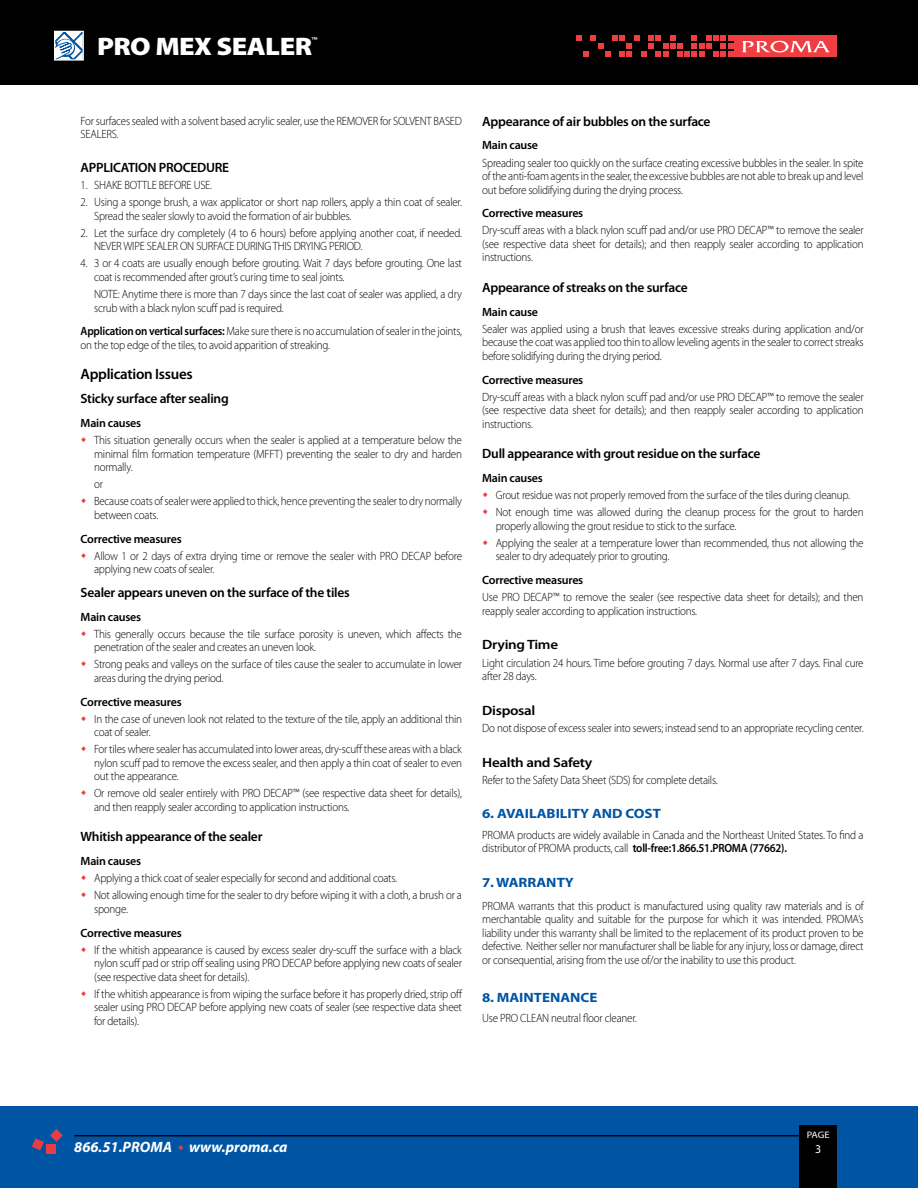
<style>
.page{position:relative;width:918px;height:1188px;background:#fff}
.page>*{position:absolute;margin:0;border:0;box-sizing:border-box;transform-origin:0 0}
.t1{font:900 25.35px "Myriad Pro";letter-spacing:-.02em;color:#fff;scale:1.11 1}
.t2{font:italic 700 15px "Myriad Pro";color:#fff}
.t3{font:600 15px "Myriad Pro";letter-spacing:-.02em;color:#000}
.t4{font:600 13.5px "Myriad Pro";letter-spacing:-.02em;color:#000}
.t5{font:700 13.5px "Myriad Pro";color:#0054a4;scale:1.11 1}
.t6{font:600 13.5px "Myriad Pro";letter-spacing:-.02em;color:#000;scale:1.11 1}
.t7{font:300 12px/13.5px "Myriad Pro";letter-spacing:-.02em;color:#000;scale:.92 1}
.t8{font:600 12px "Myriad Pro";letter-spacing:-.02em;color:#000}
.t9{font:12px "Myriad Pro";color:#fff}
.t10{font:9.45px "Myriad Pro";color:#fff;scale:1.11 1}
.t11{font:600 8.4px "Myriad Pro";color:#fff;scale:1.11 1}
.s1{font-weight:600}
</style>
<div class="page">
<div style="left:0;top:0;width:918px;height:84px;background:#000"></div>
<div style="left:0;top:1107px;width:918px;height:81px;background:#0054a4"></div>
<div style="left:799px;top:1125px;width:38px;height:63px;background:#000"></div>
<hr style="left:74px;top:1135px;width:725px;height:1px;background:#000">
<svg style="left:56px;top:33px;width:26px;height:26px"></svg>
<div style="left:54px;top:31px;width:30px;height:30px;border:1px solid #fff"></div>
<div style="left:735px;top:35px;width:102px;height:22px;background:#ef3e42"></div>
<svg style="left:576px;top:35px;width:157px;height:22px"></svg>
<svg style="left:742px;top:41px;width:88px;height:12px"></svg>
<div style="left:46px;top:1145px;width:9px;height:9px;background:#e93d42"></div>
<svg style="left:50px;top:1129px;width:13px;height:13px"></svg>
<svg style="left:32px;top:1138px;width:12px;height:12px"></svg>
<h1 class="t1" style="left:97px;top:30px;width:195px">PRO MEX SEALER</h1>
<p class="t11" style="left:312px;top:36px;width:7px">™</p>
<p class="t7" style="left:81px;top:114px;width:416px">For surfaces sealed with a solvent based acrylic sealer, use the REMOVER for SOLVENT BASED<br>SEALERS.</p>
<p class="t4" style="left:81px;top:160px;width:150px">APPLICATION PROCEDURE</p>
<p class="t7" style="left:81px;top:179px;width:144px">1. SHAKE BOTTLE BEFORE USE.</p>
<p class="t7" style="left:94px;top:196px;width:401px;text-indent:-14px">2. Using a sponge brush, a wax applicator or short nap rollers, apply a thin coat of sealer.<br>Spread the sealer slowly to avoid the formation of air bubbles.</p>
<p class="t7" style="left:94px;top:226px;width:401px;text-indent:-14px">2. Let the surface dry completely (4 to 6 hours) before applying another coat, if needed.<br>NEVER WIPE SEALER ON SURFACE DURING THIS DRYING PERIOD.</p>
<p class="t7" style="left:94px;top:257px;width:401px;text-indent:-14px">4. 3 or 4 coats are usually enough before grouting. Wait 7 days before grouting. One last coat is recommended after grout’s curing time to seal joints.</p>
<p class="t7" style="left:94px;top:287px;width:401px">NOTE: Anytime there is more than 7 days since the last coat of sealer was applied, a dry scrub with a black nylon scuff pad is required.</p>
<p class="t7" style="left:81px;top:325px;width:416px"><span class="s1">Application on vertical surfaces:</span> Make sure there is no accumulation of sealer in the joints, on the top edge of the tiles, to avoid apparition of streaking.</p>
<p class="t3" style="left:81px;top:366px;width:114px">Application Issues</p>
<p class="t4" style="left:81px;top:391px;width:150px">Sticky surface after sealing</p>
<p class="t8" style="left:81px;top:416px;width:62px">Main causes</p>
<p class="t7" style="left:94px;top:434px;width:401px;text-align:justify">This situation generally occurs when the sealer is applied at a temperature below the minimal film formation temperature (MFFT) preventing the sealer to dry and harden normally.</p>
<p class="t7" style="left:94px;top:476px;width:401px;line-height:17.1px">or<br>Because coats of sealer were applied to thick, hence preventing the sealer to dry normally</p>
<p class="t7" style="left:94px;top:508px;width:71px">between coats.</p>
<p class="t8" style="left:81px;top:532px;width:103px">Corrective measures</p>
<p class="t7" style="left:94px;top:549px;width:401px">Allow 1 or 2 days of extra drying time or remove the sealer with PRO DECAP before applying new coats of sealer.</p>
<p class="t4" style="left:81px;top:585px;width:271px">Sealer appears uneven on the surface of the tiles</p>
<p class="t8" style="left:81px;top:610px;width:62px">Main causes</p>
<p class="t7" style="left:94px;top:627px;width:401px">This generally occurs because the tile surface porosity is uneven, which affects the penetration of the sealer and creates an uneven look.</p>
<p class="t7" style="left:94px;top:658px;width:401px">Strong peaks and valleys on the surface of tiles cause the sealer to accumulate in lower areas during the drying period.</p>
<p class="t8" style="left:81px;top:695px;width:103px">Corrective measures</p>
<p class="t7" style="left:94px;top:712px;width:401px">In the case of uneven look not related to the texture of the tile, apply an additional thin coat of sealer.</p>
<p class="t7" style="left:94px;top:743px;width:401px;text-align:justify">For tiles where sealer has accumulated into lower areas, dry-scuff these areas with a black nylon scuff pad to remove the excess sealer, and then apply a thin coat of sealer to even out the appearance.</p>
<p class="t7" style="left:94px;top:787px;width:401px">Or remove old sealer entirely with PRO DECAP™ (see respective data sheet for details), and then reapply sealer according to application instructions.</p>
<p class="t4" style="left:81px;top:829px;width:183px">Whitish appearance of the sealer</p>
<p class="t8" style="left:81px;top:855px;width:62px">Main causes</p>
<p class="t7" style="left:94px;top:870px;width:401px;line-height:17.1px">Applying a thick coat of sealer especially for second and additional coats.<br>Not allowing enough time for the sealer to dry before wiping it with a cloth, a brush or a</p>
<p class="t7" style="left:94px;top:902px;width:38px">sponge.</p>
<p class="t8" style="left:81px;top:926px;width:103px">Corrective measures</p>
<p class="t7" style="left:94px;top:943px;width:401px;text-align:justify">If the whitish appearance is caused by excess sealer dry-scuff the surface with a black nylon scuff pad or strip off sealing using PRO DECAP before applying new coats of sealer (see respective data sheet for details).</p>
<p class="t7" style="left:94px;top:987px;width:402px;text-align:justify">If the whitish appearance is from wiping the surface before it has properly dried, strip off sealer using PRO DECAP before applying new coats of sealer (see respective data sheet for details).</p>
<p class="t4" style="left:482px;top:114px;width:230px">Appearance of air bubbles on the surface</p>
<p class="t8" style="left:482px;top:139px;width:57px">Main cause</p>
<p class="t7" style="left:482px;top:156px;width:416px;text-align:justify">Spreading sealer too quickly on the surface creating excessive bubbles in the sealer. In spite of the anti-foam agents in the sealer, the excessive bubbles are not able to break up and level out before solidifying during the drying process.</p>
<p class="t8" style="left:482px;top:207px;width:103px">Corrective measures</p>
<p class="t7" style="left:482px;top:224px;width:416px;text-align:justify">Dry-scuff areas with a black nylon scuff pad and/or use PRO DECAP™ to remove the sealer (see respective data sheet for details); and then reapply sealer according to application instructions.</p>
<p class="t4" style="left:482px;top:280px;width:207px">Appearance of streaks on the surface</p>
<p class="t8" style="left:482px;top:305px;width:57px">Main cause</p>
<p class="t7" style="left:482px;top:322px;width:416px;text-align:justify">Sealer was applied using a brush that leaves excessive streaks during application and/or because the coat was applied too thin to allow leveling agents in the sealer to correct streaks before solidifying during the drying period.</p>
<p class="t8" style="left:482px;top:373px;width:103px">Corrective measures</p>
<p class="t7" style="left:482px;top:390px;width:416px;text-align:justify">Dry-scuff areas with a black nylon scuff pad and/or use PRO DECAP™ to remove the sealer (see respective data sheet for details); and then reapply sealer according to application instructions.</p>
<p class="t4" style="left:482px;top:446px;width:280px">Dull appearance with grout residue on the surface</p>
<p class="t8" style="left:482px;top:471px;width:62px">Main causes</p>
<p class="t7" style="left:496px;top:487px;width:401px;line-height:17.1px">Grout residue was not properly removed from the surface of the tiles during cleanup.<br>Not enough time was allowed during the cleanup process for the grout to harden</p>
<p class="t7" style="left:496px;top:517px;width:401px;line-height:17.1px">properly allowing the grout residue to stick to the surface.<br>Applying the sealer at a temperature lower than recommended, thus not allowing the</p>
<p class="t7" style="left:496px;top:550px;width:190px">sealer to dry adequately prior to grouting.</p>
<p class="t8" style="left:482px;top:573px;width:103px">Corrective measures</p>
<p class="t7" style="left:482px;top:591px;width:416px">Use PRO DECAP™ to remove the sealer (see respective data sheet for details); and then reapply sealer according to application instructions.</p>
<p class="t6" style="left:482px;top:637px;width:70px">Drying Time</p>
<p class="t7" style="left:482px;top:656px;width:416px">Light circulation 24 hours. Time before grouting 7 days. Normal use after 7 days. Final cure after 28 days.</p>
<p class="t6" style="left:482px;top:703px;width:49px">Disposal</p>
<p class="t7" style="left:482px;top:721px;width:416px">Do not dispose of excess sealer into sewers; instead send to an appropriate recycling center.</p>
<p class="t6" style="left:482px;top:755px;width:101px">Health and Safety</p>
<p class="t7" style="left:482px;top:773px;width:257px">Refer to the Safety Data Sheet (SDS) for complete details.</p>
<p class="t5" style="left:482px;top:805px;width:162px">6. AVAILABILITY AND COST</p>
<p class="t7" style="left:482px;top:828px;width:416px">PROMA products are widely available in Canada and the Northeast United States. To find a distributor of PROMA products, call <span class="s1">toll-free:1.866.51.PROMA (77662).</span></p>
<p class="t5" style="left:482px;top:874px;width:84px">7. WARRANTY</p>
<p class="t7" style="left:482px;top:899px;width:416px;text-align:justify">PROMA warrants that this product is manufactured using quality raw materials and is of merchantable quality and suitable for the purpose for which it was intended. PROMA’s liability under this warranty shall be limited to the replacement of its product proven to be defective. Neither seller nor manufacturer shall be liable for any injury, loss or damage, direct or consequential, arising from the use of/or the inability to use this product.</p>
<p class="t5" style="left:482px;top:989px;width:105px">8. MAINTENANCE</p>
<p class="t7" style="left:482px;top:1012px;width:169px">Use PRO CLEAN neutral floor cleaner.</p>
<p class="t2" style="left:74px;top:1137px;width:215px">866.51.PROMA www.proma.ca</p>
<p class="t10" style="left:807px;top:1129px;width:22px">PAGE</p>
<p class="t9" style="left:815px;top:1141px;width:8px">3</p>
</div>
